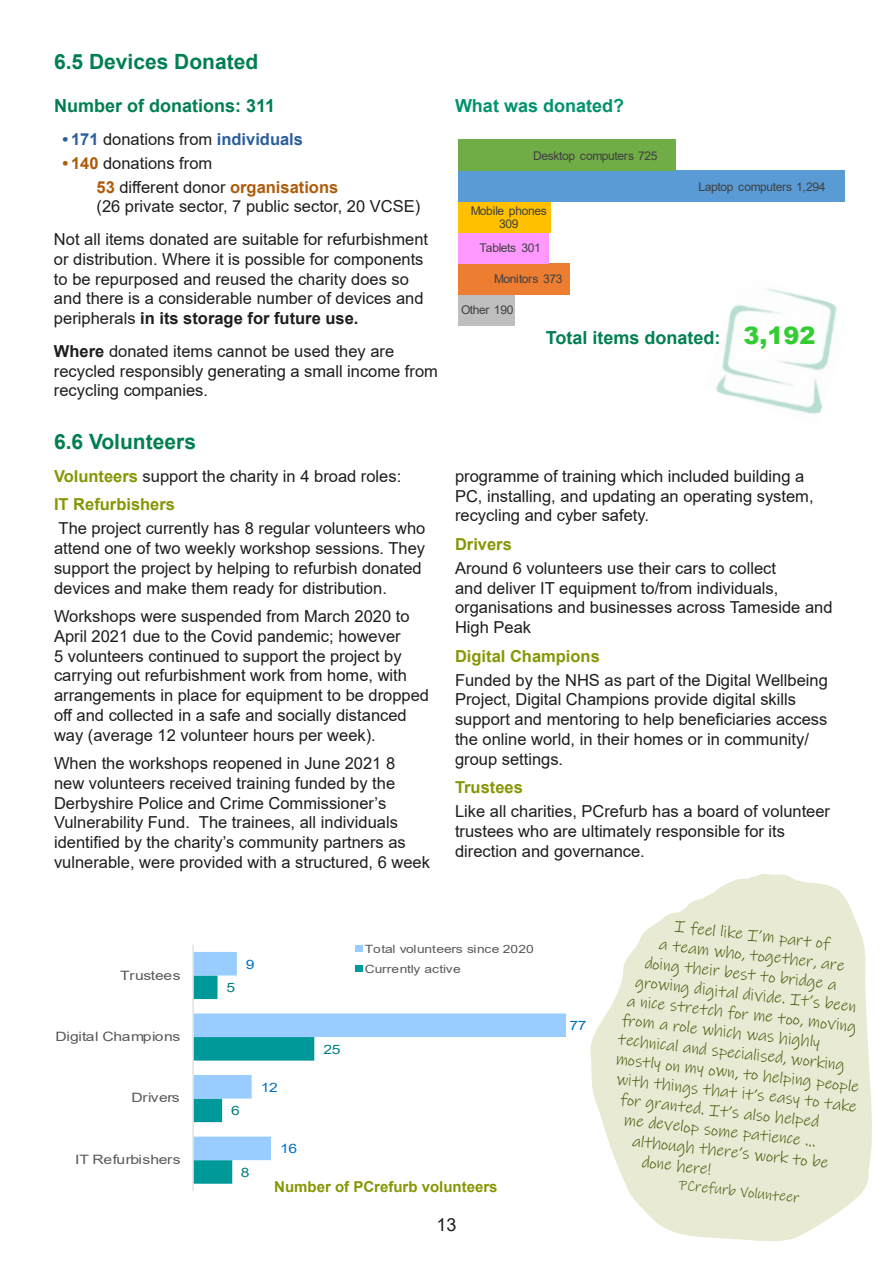
<style>
.page{position:relative;width:893px;height:1263px;background:#fff}
.page>*{position:absolute;margin:0;border:0;box-sizing:border-box;transform-origin:0 0}
.t1{font:700 21px "Arial";color:#007f51}
.t2{font:700 18px "Arial";color:#007f51}
.t3{font:700 18px "Arial";color:#00936e}
.t4{font:18px "Arial";color:#1d1d1b}
.t5{font:16.5px/19.8px "Arial";color:#1d1d1b}
.t6{font:16.5px "Ink Free";color:#435809}
.t7{font:700 16.5px "Arial";color:#879604}
.t8{font:700 16.5px "Arial";color:#2a5e99}
.t9{font:700 15px "Arial";color:#879604}
.t10{font:15px "Ink Free";color:#435809}
.t11{font:12.9px "Arial";letter-spacing:-.015em;color:#595959;scale:1.21 1}
.t12{font:12.9px "Arial";color:#0070c0;scale:1.21 1}
.t13{font:12.9px "Arial";color:#008080;scale:1.21 1}
.t14{font:12px/13.5px "Arial";letter-spacing:-.025em;color:#404040;text-align:center}
.t15{font:11.4px/20.1px "Arial";letter-spacing:-.01em;color:#595959;scale:1.21 1}
.s1{font-weight:400;color:#1d1d1b}
.s2{font-weight:700;color:#ae5b09}
.s3{font-weight:700}
.s4{font-weight:700;color:#879604}
.s5{font-weight:900;font-size:24px;color:#3c3}
</style>
<div class="page">
<img style="left:716px;top:288px;width:121px;height:126px">
<div style="left:458px;top:294px;width:57px;height:31px;background:#bfbfbf"></div>
<div style="left:458px;top:263px;width:112px;height:31px;background:#ed7d31"></div>
<div style="left:458px;top:233px;width:90px;height:30px;background:#f9f"></div>
<div style="left:458px;top:202px;width:93px;height:31px;background:#ffc000"></div>
<div style="left:458px;top:171px;width:387px;height:31px;background:#5b9bd5"></div>
<div style="left:458px;top:139px;width:217px;height:32px;background:#70ad47"></div>
<svg style="left:194px;top:1160px;width:77px;height:24px"></svg>
<svg style="left:194px;top:952px;width:372px;height:208px"></svg>
<hr style="left:193px;top:945px;width:1px;height:246px;background:#d9d9d9">
<div style="left:355px;top:946px;width:7px;height:6px;background:#9cf"></div>
<div style="left:355px;top:965px;width:7px;height:7px;background:#099"></div>
<svg style="left:590px;top:874px;width:282px;height:368px;fill:#e8ead3"></svg>
<p class="t1" style="left:54px;top:47px;width:206px">6.5 Devices Donated</p>
<p class="t2" style="left:54px;top:93px;width:223px">Number of donations: 311</p>
<p class="t8" style="left:63px;top:127px;width:242px">• 171 <span class="s1">donations from</span> individuals</p>
<p class="t5" style="left:97px;top:151px;width:243px;line-height:24px;text-indent:-34px"><span class="s2">• 140</span> donations from<br><span class="s2">53</span> different donor <span class="s2">organisations</span></p>
<p class="t5" style="left:54px;top:190px;width:376px;line-height:32.5px;text-indent:43px">(26 private sector, 7 public sector, 20 VCSE)<br>Not all items donated are suitable for refurbishment</p>
<p class="t5" style="left:54px;top:249px;width:371px">or distribution. Where it is possible for components to be repurposed and reused the charity does so and there is a considerable number of devices and peripherals <span class="s3">in its storage for future use.</span></p>
<p class="t5" style="left:54px;top:341px;width:385px"><span class="s3">Where</span> donated items cannot be used they are recycled responsibly generating a small income from recycling companies.</p>
<p class="t1" style="left:54px;top:426px;width:143px">6.6 Volunteers</p>
<p class="t5" style="left:54px;top:462px;width:349px;line-height:28.3px"><span class="s4">Volunteers</span> support the charity in 4 broad roles:<br><span class="s4">IT Refurbishers</span></p>
<p class="t5" style="left:54px;top:518px;width:373px">The project currently has 8 regular volunteers who attend one of two weekly workshop sessions. They support the project by helping to refurbish donated devices and make them ready for distribution.</p>
<p class="t5" style="left:54px;top:606px;width:377px">Workshops were suspended from March 2020 to April 2021 due to the Covid pandemic; however<br>5 volunteers continued to support the project by carrying out refurbishment work from home, with arrangements in place for equipment to be dropped off and collected in a safe and socially distanced way (average 12 volunteer hours per week).</p>
<p class="t5" style="left:54px;top:753px;width:377px">When the workshops reopened in June 2021 8<br>new volunteers received training funded by the Derbyshire Police and Crime Commissioner’s Vulnerability Fund. The trainees, all individuals identified by the charity’s community partners as vulnerable, were provided with a structured, 6 week</p>
<p class="t3" style="left:455px;top:93px;width:171px">What was donated?</p>
<p class="t14" style="left:533px;top:149px;width:126px">Desktop computers 725</p>
<p class="t14" style="left:471px;top:204px;width:78px">Mobile phones<br>309</p>
<p class="t14" style="left:480px;top:241px;width:63px">Tablets 301</p>
<p class="t14" style="left:494px;top:272px;width:70px">Monitors 373</p>
<p class="t14" style="left:461px;top:303px;width:54px">Other 190</p>
<p class="t14" style="left:698px;top:180px;width:129px">Laptop computers 1,294</p>
<p class="t2" style="left:546px;top:325px;width:271px">Total items donated: <span class="s5">3,192</span></p>
<p class="t5" style="left:455px;top:466px;width:360px">programme of training which included building a<br>PC, installing, and updating an operating system, recycling and cyber safety.</p>
<p class="t7" style="left:455px;top:532px;width:58px">Drivers</p>
<p class="t5" style="left:455px;top:558px;width:379px">Around 6 volunteers use their cars to collect<br>and deliver IT equipment to/from individuals, organisations and businesses across Tameside and High Peak</p>
<p class="t7" style="left:455px;top:644px;width:146px">Digital Champions</p>
<p class="t5" style="left:455px;top:670px;width:374px">Funded by the NHS as part of the Digital Wellbeing Project, Digital Champions provide digital skills support and mentoring to help beneficiaries access the online world, in their homes or in community/ group settings.</p>
<p class="t7" style="left:455px;top:776px;width:69px">Trustees</p>
<p class="t5" style="left:455px;top:801px;width:377px">Like all charities, PCrefurb has a board of volunteer trustees who are ultimately responsible for its direction and governance.</p>
<p class="t11" style="left:120px;top:966px;width:51px">Trustees</p>
<p class="t11" style="left:55px;top:1028px;width:105px">Digital Champions</p>
<p class="t11" style="left:131px;top:1089px;width:41px">Drivers</p>
<p class="t11" style="left:75px;top:1150px;width:89px">IT Refurbishers</p>
<p class="t13" style="left:226px;top:979px;width:9px">5</p>
<p class="t12" style="left:246px;top:955px;width:9px">9</p>
<p class="t15" style="left:365px;top:938px;width:141px">Total volunteers since 2020<br>Currently active</p>
<p class="t13" style="left:231px;top:1102px;width:9px">6</p>
<p class="t13" style="left:241px;top:1163px;width:9px">8</p>
<p class="t12" style="left:261px;top:1078px;width:16px">12</p>
<p class="t12" style="left:280px;top:1139px;width:16px">16</p>
<p class="t13" style="left:324px;top:1040px;width:16px">25</p>
<p class="t9" style="left:274px;top:1176px;width:225px">Number of PCrefurb volunteers</p>
<p class="t12" style="left:569px;top:1017px;width:16px">77</p>
<p class="t6" style="left:676px;top:916px;width:158px;rotate:6deg">I feel like I’m part of</p>
<p class="t6" style="left:660px;top:934px;width:188px;rotate:6deg">a team who, together, are</p>
<p class="t6" style="left:646px;top:952px;width:194px;rotate:6deg">doing their best to bridge a</p>
<p class="t6" style="left:636px;top:971px;width:224px;rotate:6deg">growing digital divide. It’s been</p>
<p class="t6" style="left:628px;top:990px;width:232px;rotate:6deg">a nice stretch for me too, moving</p>
<p class="t6" style="left:623px;top:1010px;width:201px;rotate:6deg">from a role which was highly</p>
<p class="t6" style="left:619px;top:1029px;width:229px;rotate:6deg">technical and specialised, working</p>
<p class="t6" style="left:617px;top:1049px;width:246px;rotate:6deg">mostly on my own, to helping people</p>
<p class="t6" style="left:618px;top:1069px;width:243px;rotate:6deg">with things that it’s easy to take</p>
<p class="t6" style="left:621px;top:1089px;width:201px;rotate:6deg">for granted. It’s also helped</p>
<p class="t6" style="left:625px;top:1110px;width:194px;rotate:6deg">me develop some patience ...</p>
<p class="t6" style="left:633px;top:1130px;width:199px;rotate:6deg">although there’s work to be</p>
<p class="t6" style="left:643px;top:1151px;width:71px;rotate:6deg">done here!</p>
<p class="t10" style="left:680px;top:1175px;width:123px;rotate:6deg">PCrefurb Volunteer</p>
<p class="t4" style="left:436px;top:1212px;width:22px">13</p>
</div>
